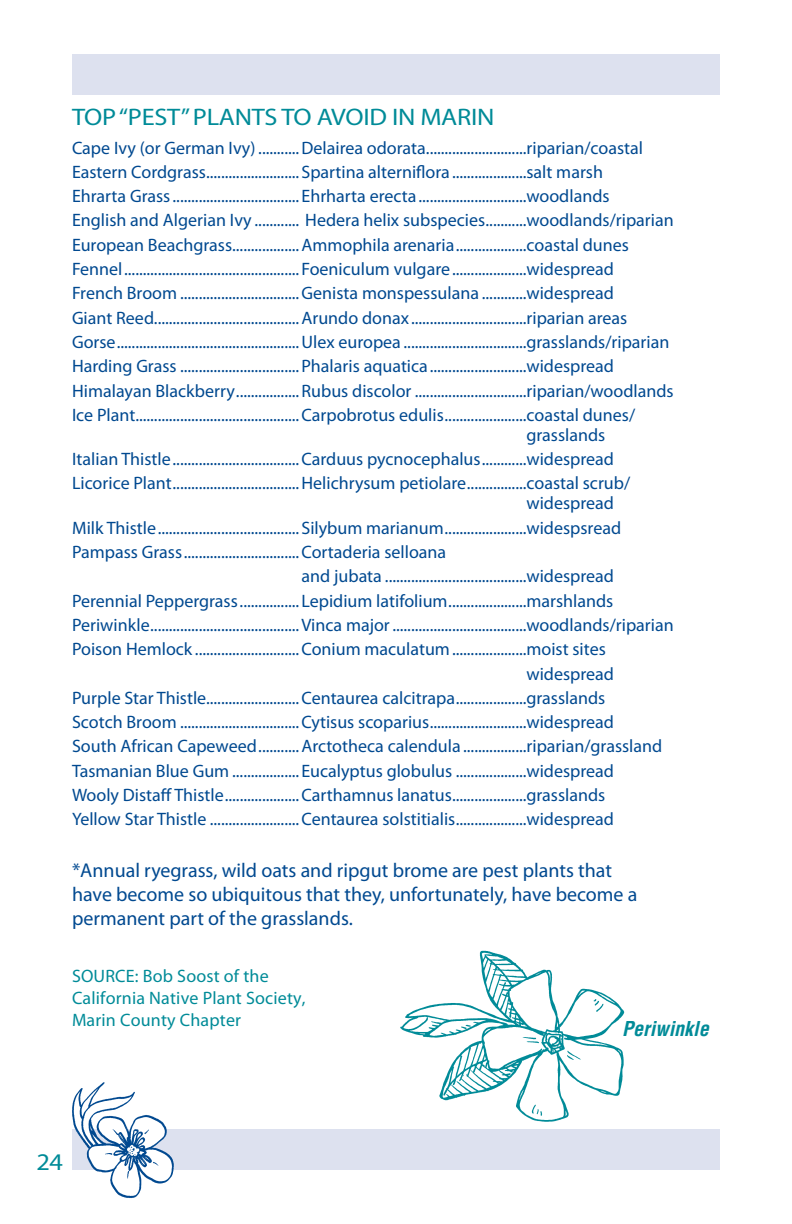
<style>
.page{position:relative;width:792px;height:1224px;background:#fff}
.page>*{position:absolute;margin:0;border:0;box-sizing:border-box;transform-origin:0 0}
.Subhead_2{font:24px "Myriad Pro";letter-spacing:-.01em;color:#008b98;scale:1.1 1}
.Body_text{font:20px/24px "Myriad Pro";color:#014990}
.t1{font:italic 700 condensed 20px "Helvetica";color:#008b98}
.Lists{font:18px "Myriad Pro";color:#014990}
.Body_text-2{font:18px/22px "Myriad Pro";letter-spacing:.01em;color:#008b98}
</style>
<div class="page">
<div style="left:72px;top:1129px;width:648px;height:41px;background:#dde1ef"></div>
<div style="left:72px;top:54px;width:648px;height:40px;background:#dde1ef"></div>
<img style="left:72px;top:1083px;width:101px;height:115px">
<img style="left:400px;top:950px;width:225px;height:172px">
<p class="Subhead_2" style="left:72px;top:102px;width:386px">TOP “PEST” PLANTS TO AVOID IN MARIN</p>
<p class="Lists" style="left:72px;top:136px;width:573px">Cape Ivy (or German Ivy) ...........Delairea odorata...........................riparian/coastal</p>
<p class="Lists" style="left:72px;top:161px;width:533px">Eastern Cordgrass.........................Spartina alterniflora....................salt marsh</p>
<p class="Lists" style="left:72px;top:185px;width:539px">Ehrarta Grass.................................. Ehrharta erecta.............................woodlands</p>
<p class="Lists" style="left:72px;top:209px;width:603px">English and Algerian Ivy ............ Hedera helix subspecies...........woodlands/riparian</p>
<p class="Lists" style="left:72px;top:234px;width:559px">European Beachgrass..................Ammophila arenaria...................coastal dunes</p>
<p class="Lists" style="left:72px;top:258px;width:544px">Fennel............................................... Foeniculum vulgare....................widespread</p>
<p class="Lists" style="left:72px;top:282px;width:544px">French Broom ................................Genista monspessulana ............widespread</p>
<p class="Lists" style="left:72px;top:306px;width:557px">Giant Reed.......................................Arundo donax...............................riparian areas</p>
<p class="Lists" style="left:72px;top:331px;width:599px">Gorse.................................................Ulex europea .................................grasslands/riparian</p>
<p class="Lists" style="left:72px;top:355px;width:544px">Harding Grass ................................Phalaris aquatica..........................widespread</p>
<p class="Lists" style="left:72px;top:379px;width:603px">Himalayan Blackberry.................Rubus discolor ..............................riparian/woodlands</p>
<p class="Lists" style="left:72px;top:404px;width:565px">Ice Plant............................................Carpobrotus edulis......................coastal dunes/</p>
<p class="Lists" style="left:526px;top:424px;width:80px">grasslands</p>
<p class="Lists" style="left:72px;top:448px;width:544px">Italian Thistle..................................Carduus pycnocephalus............widespread</p>
<p class="Lists" style="left:72px;top:472px;width:560px">Licorice Plant..................................Helichrysum petiolare................coastal scrub/</p>
<p class="Lists" style="left:526px;top:492px;width:89px">widespread</p>
<p class="Lists" style="left:72px;top:517px;width:551px">Milk Thistle......................................Silybum marianum......................widespsread</p>
<p class="Lists" style="left:72px;top:541px;width:376px">Pampass Grass...............................Cortaderia selloana</p>
<p class="Lists" style="left:302px;top:565px;width:314px">and jubata ......................................widespread</p>
<p class="Lists" style="left:72px;top:589px;width:543px">Perennial Peppergrass................ Lepidium latifolium.....................marshlands</p>
<p class="Lists" style="left:72px;top:614px;width:603px">Periwinkle........................................Vinca major....................................woodlands/riparian</p>
<p class="Lists" style="left:72px;top:638px;width:535px">Poison Hemlock ............................Conium maculatum....................moist sites</p>
<p class="Lists" style="left:526px;top:662px;width:89px">widespread</p>
<p class="Lists" style="left:72px;top:687px;width:535px">Purple Star Thistle.........................Centaurea calcitrapa...................grasslands</p>
<p class="Lists" style="left:72px;top:711px;width:544px">Scotch Broom ................................Cytisus scoparius..........................widespread</p>
<p class="Lists" style="left:72px;top:735px;width:592px">South African Capeweed...........Arctotheca calendula .................riparian/grassland</p>
<p class="Lists" style="left:72px;top:760px;width:544px">Tasmanian Blue Gum .................. Eucalyptus globulus ...................widespread</p>
<p class="Lists" style="left:72px;top:784px;width:535px">Wooly Distaff Thistle....................Carthamnus lanatus....................grasslands</p>
<p class="Lists" style="left:72px;top:808px;width:544px">Yellow Star Thistle ........................Centaurea solstitialis...................widespread</p>
<p class="Body_text" style="left:72px;top:858px;width:567px">*Annual ryegrass, wild oats and ripgut brome are pest plants that have become so ubiquitous that they, unfortunately, have become a permanent part of the grasslands.</p>
<p class="Body_text-2" style="left:72px;top:965px;width:235px">SOURCE: Bob Soost of the<br>California Native Plant Society,<br>Marin County Chapter</p>
<p class="t1" style="left:622px;top:1016px;width:88px">Periwinkle</p>
<p class="Subhead_2" style="left:36px;top:1147px;width:26px">24</p>
</div>
